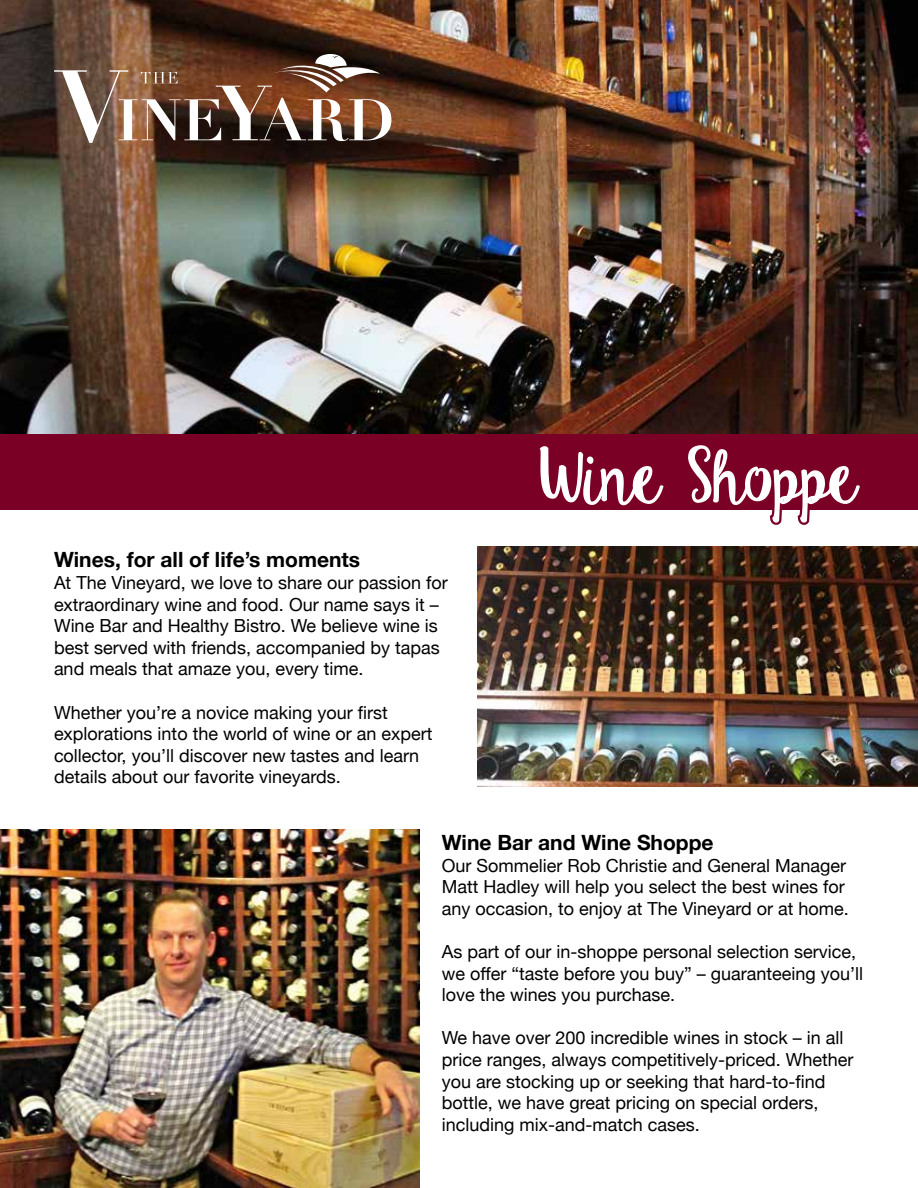
<style>
.page{position:relative;width:918px;height:1188px;background:#fff}
.page>*{position:absolute;margin:0;border:0;box-sizing:border-box;transform-origin:0 0}
.t1{font:75px "Ke Aloha";letter-spacing:-.055em;color:#fff}
.t2{font:700 21px "Helvetica Neue";color:#000}
.t3{font:18px/21.6px "Helvetica Neue";color:#000}
</style>
<div class="page">
<img style="left:0;top:830px;width:419px;height:357px">
<img style="left:0;top:0;width:918px;height:434px">
<img style="left:478px;top:547px;width:440px;height:239px">
<svg style="left:54px;top:54px;width:337px;height:89px"></svg>
<div style="left:0;top:434px;width:918px;height:76px;background:#7a0026"></div>
<svg style="left:533px;top:407px;width:137px;height:99px"></svg>
<svg style="left:683px;top:445px;width:183px;height:177px"></svg>
<p class="t2" style="left:54px;top:543px;width:308px">Wines, for all of life’s moments</p>
<p class="t3" style="left:54px;top:573px;width:395px">At The Vineyard, we love to share our passion for extraordinary wine and food. Our name says it – Wine Bar and Healthy Bistro. We believe wine is best served with friends, accompanied by tapas and meals that amaze you, every time.</p>
<p class="t3" style="left:54px;top:702px;width:380px">Whether you’re a novice making your first explorations into the world of wine or an expert collector, you’ll discover new tastes and learn details about our favorite vineyards.</p>
<h1 class="t1" style="left:538px;top:436px;width:323px">Wine Shoppe</h1>
<p class="t2" style="left:442px;top:826px;width:273px">Wine Bar and Wine Shoppe</p>
<p class="t3" style="left:442px;top:855px;width:409px">Our Sommelier Rob Christie and General Manager<br>Matt Hadley will help you select the best wines for any occasion, to enjoy at The Vineyard or at home.</p>
<p class="t3" style="left:442px;top:942px;width:423px">As part of our in-shoppe personal selection service, we offer “taste before you buy” – guaranteeing you’ll love the wines you purchase.</p>
<p class="t3" style="left:442px;top:1028px;width:413px">We have over 200 incredible wines in stock – in all price ranges, always competitively-priced. Whether you are stocking up or seeking that hard-to-find bottle, we have great pricing on special orders, including mix-and-match cases.</p>
</div>
